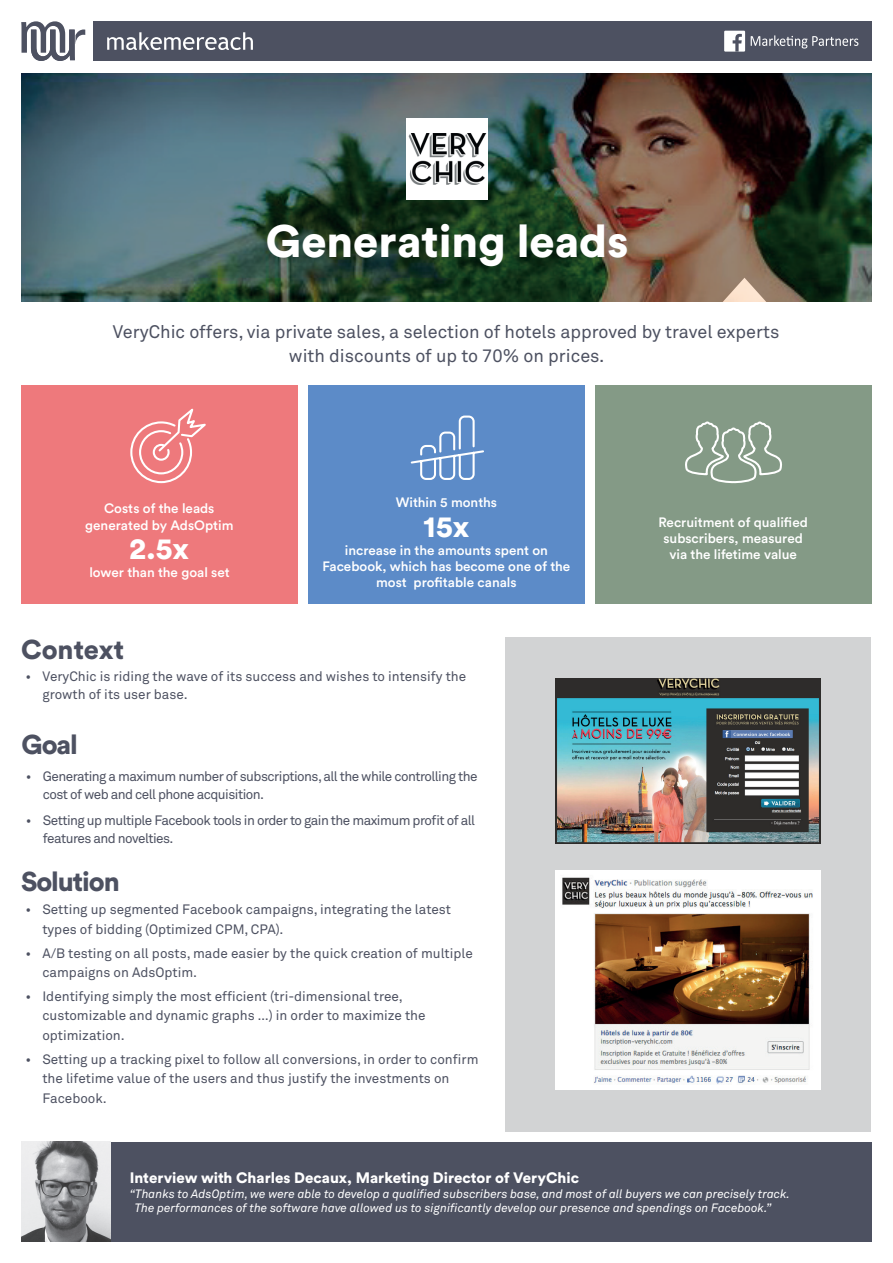
<style>
.page{position:relative;width:893px;height:1263px;background:#fff}
.page>*{position:absolute;margin:0;border:0;box-sizing:border-box;transform-origin:0 0}
.t1{font:900 45px "Circular Std";color:#fff}
.t2{font:900 30px "Circular Std";color:#fff}
.t3{font:900 27px "Circular Std";letter-spacing:-.04em;color:#4d5161}
.t4{font:900 27px "Circular Std";color:#4d5161}
.t5{font:18px/24px "Akkurat Std";color:#4d5161;text-align:center}
.t6{font:900 15px "Circular Std";color:#fff}
.t7{font:13.5px/19.5px "Akkurat Std";color:#4d5161}
.t8{font:500 13.5px/16.2px "Circular Std";color:#fff;text-align:center}
.t9{font:13.5px/18px "Akkurat Std";letter-spacing:-.04em;color:#4d5161}
.t10{font:italic 12px/14.4px "Akkurat Pro";color:#fff}
</style>
<div class="page">
<div style="left:505px;top:637px;width:366px;height:494px;background:#d2d3d4"></div>
<img style="left:21px;top:73px;width:851px;height:229px">
<div style="left:111px;top:1142px;width:761px;height:100px;background:#4d5161"></div>
<div style="left:94px;top:21px;width:778px;height:40px;background:#4d5161"></div>
<div style="left:724px;top:31px;width:21px;height:21px;background:#fff"></div>
<svg style="left:733px;top:34px;width:9px;height:18px"></svg>
<svg style="left:751px;top:35px;width:107px;height:14px"></svg>
<div style="left:21px;top:386px;width:276px;height:218px;background:#ee797c"></div>
<div style="left:308px;top:386px;width:277px;height:218px;background:#5c8bc8"></div>
<div style="left:595px;top:386px;width:277px;height:218px;background:#849a86"></div>
<svg style="left:130px;top:408px;width:76px;height:76px"></svg>
<svg style="left:682px;top:263px;width:102px;height:219px"></svg>
<img style="left:407px;top:118px;width:81px;height:81px">
<img style="left:21px;top:1142px;width:90px;height:100px">
<img style="left:555px;top:679px;width:266px;height:164px">
<div style="left:555px;top:870px;width:266px;height:219px;background:#fff"></div>
<img style="left:562px;top:877px;width:251px;height:207px">
<svg style="left:410px;top:415px;width:74px;height:65px"></svg>
<svg style="left:21px;top:21px;width:64px;height:40px"></svg>
<svg style="left:107px;top:32px;width:146px;height:18px"></svg>
<h1 class="t1" style="left:266px;top:212px;width:364px">Generating leads</h1>
<h3 class="t5" style="left:113px;top:319px;width:668px">VeryChic offers, via private sales, a selection of hotels approved by travel experts with discounts of up to 70% on prices.</h3>
<p class="t8" style="left:396px;top:494px;width:103px">Within 5 months</p>
<p class="t8" style="left:85px;top:500px;width:150px">Costs of the leads generated by AdsOptim</p>
<p class="t8" style="left:658px;top:514px;width:151px">Recruitment of qualified subscribers, measured</p>
<h2 class="t2" style="left:423px;top:506px;width:48px">15x</h2>
<h2 class="t2" style="left:130px;top:529px;width:61px">2.5x</h2>
<p class="t8" style="left:669px;top:546px;width:129px">via the lifetime value</p>
<p class="t8" style="left:322px;top:541px;width:249px">increase in the amounts spent on<br>Facebook, which has become one of the most profitable canals</p>
<p class="t8" style="left:89px;top:564px;width:142px">lower than the goal set</p>
<h3 class="t4" style="left:21px;top:631px;width:105px">Context</h3>
<p class="t7" style="left:43px;top:667px;width:425px;line-height:18px;text-indent:-17px">• VeryChic is riding the wave of its success and wishes to intensify the growth of its user base.</p>
<h3 class="t3" style="left:22px;top:726px;width:58px">Goal</h3>
<p class="t9" style="left:43px;top:767px;width:436px;text-indent:-17px">• Generating a maximum number of subscriptions,all the while controlling the cost of web and cell phone acquisition.</p>
<p class="t9" style="left:43px;top:811px;width:434px;text-indent:-17px">• Setting up multiple Facebook tools in order to gain the maximum profit of all features and novelties.</p>
<h3 class="t3" style="left:21px;top:863px;width:100px">Solution</h3>
<p class="t7" style="left:42px;top:900px;width:410px;text-indent:-17px">• Setting up segmented Facebook campaigns, integrating the latest types of bidding (Optimized CPM, CPA).</p>
<p class="t7" style="left:42px;top:943px;width:432px;text-indent:-17px">• A/B testing on all posts, made easier by the quick creation of multiple campaigns on AdsOptim.</p>
<p class="t7" style="left:42px;top:986px;width:385px;text-indent:-17px">• Identifying simply the most efficient (tri-dimensional tree, customizable and dynamic graphs …) in order to maximize the optimization.</p>
<p class="t7" style="left:42px;top:1049px;width:438px;text-indent:-17px">• Setting up a tracking pixel to follow all conversions, in order to confirm the lifetime value of the users and thus justify the investments on<br>Facebook.</p>
<p class="t6" style="left:130px;top:1168px;width:451px">Interview with Charles Decaux, Marketing Director of VeryChic</p>
<p class="t10" style="left:135px;top:1187px;width:657px;text-indent:-5px">“Thanks to AdsOptim, we were able to develop a qualified subscribers base, and most of all buyers we can precisely track.<br>The performances of the software have allowed us to significantly develop our presence and spendings on Facebook.”</p>
</div>
